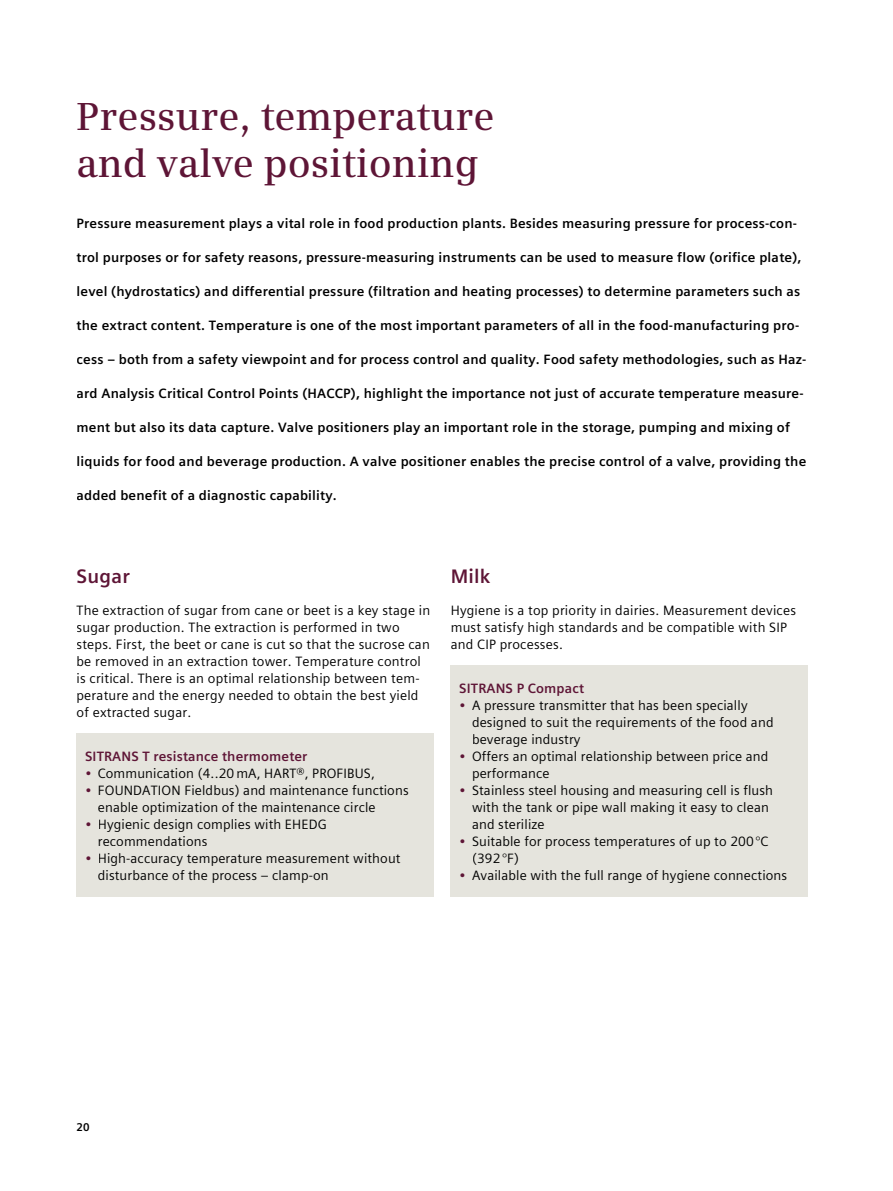
<style>
.page{position:relative;width:893px;height:1191px;background:#fff}
.page>*{position:absolute;margin:0;border:0;box-sizing:border-box;transform-origin:0 0}
.t1{font:600 39px/46.8px "Siemens Serif";color:#5e1536}
.t2{font:700 19.5px "Siemens Sans Global";letter-spacing:.01em;color:#5e1536}
.t3{font:13.5px/17px "Siemens Sans Global";letter-spacing:.01em;color:#000}
.t4{font:700 13.5px "Siemens Sans Global";letter-spacing:.015em;color:#000}
.t5{font:700 13.5px "Siemens Sans Global";letter-spacing:.01em;color:#5e1536}
.t6{font:700 11.25px "Siemens Sans Global";color:#000}
.s1{color:#5e1536}
</style>
<div class="page">
<div style="left:77px;top:733px;width:357px;height:163px;background:#e5e4dd"></div>
<div style="left:451px;top:665px;width:357px;height:231px;background:#e5e4dd"></div>
<h1 class="t1" style="left:77px;top:93px;width:420px">Pressure, temperature and valve positioning</h1>
<p class="t4" style="left:77px;top:212px;width:722px">Pressure measurement plays a vital role in food production plants. Besides measuring pressure for process-con-</p>
<p class="t4" style="left:77px;top:246px;width:726px">trol purposes or for safety reasons, pressure-measuring instruments can be used to measure flow (orifice plate),</p>
<p class="t4" style="left:77px;top:280px;width:725px">level (hydrostatics) and differential pressure (filtration and heating processes) to determine parameters such as</p>
<p class="t4" style="left:77px;top:314px;width:724px">the extract content. Temperature is one of the most important parameters of all in the food-manufacturing pro-</p>
<p class="t4" style="left:77px;top:349px;width:731px">cess – both from a safety viewpoint and for process control and quality. Food safety methodologies, such as Haz-</p>
<p class="t4" style="left:77px;top:383px;width:729px">ard Analysis Critical Control Points (HACCP), highlight the importance not just of accurate temperature measure-</p>
<p class="t4" style="left:77px;top:417px;width:715px">ment but also its data capture. Valve positioners play an important role in the storage, pumping and mixing of</p>
<p class="t4" style="left:77px;top:451px;width:731px">liquids for food and beverage production. A valve positioner enables the precise control of a valve, providing the</p>
<p class="t4" style="left:77px;top:485px;width:262px">added benefit of a diagnostic capability.</p>
<h2 class="t2" style="left:77px;top:561px;width:55px">Sugar</h2>
<p class="t3" style="left:77px;top:601px;width:355px">The extraction of sugar from cane or beet is a key stage in sugar production. The extraction is performed in two steps. First, the beet or cane is cut so that the sucrose can be removed in an extraction tower. Temperature control is critical. There is an optimal relationship between tem&shy;perature and the energy needed to obtain the best yield of extracted sugar.</p>
<p class="t5" style="left:85px;top:745px;width:224px">SITRANS T resistance thermometer</p>
<p class="t3" style="left:85px;top:764px;width:291px"><span class="s1">•</span> Communication (4..20 mA, HART®, PROFIBUS,</p>
<p class="t3" style="left:98px;top:781px;width:312px;text-indent:-13px"><span class="s1">•</span> FOUNDATION Fieldbus) and maintenance functions enable optimization of the maintenance circle</p>
<p class="t3" style="left:98px;top:815px;width:230px;text-indent:-13px"><span class="s1">•</span> Hygienic design complies with EHEDG recommendations</p>
<p class="t3" style="left:98px;top:849px;width:304px;text-indent:-13px"><span class="s1">•</span> High-accuracy temperature measurement without disturbance of the process – clamp-on</p>
<h2 class="t2" style="left:451px;top:561px;width:41px">Milk</h2>
<p class="t3" style="left:451px;top:601px;width:347px">Hygiene is a top priority in dairies. Measurement devices must satisfy high standards and be compatible with SIP and CIP processes.</p>
<p class="t5" style="left:459px;top:677px;width:126px">SITRANS P Compact</p>
<p class="t3" style="left:472px;top:696px;width:303px;text-indent:-13px"><span class="s1">•</span> A pressure transmitter that has been specially designed to suit the requirements of the food and beverage industry</p>
<p class="t3" style="left:472px;top:747px;width:298px;text-indent:-13px"><span class="s1">•</span> Offers an optimal relationship between price and performance</p>
<p class="t3" style="left:472px;top:781px;width:303px;text-indent:-13px"><span class="s1">•</span> Stainless steel housing and measuring cell is flush with the tank or pipe wall making it easy to clean and sterilize</p>
<p class="t3" style="left:472px;top:832px;width:298px;text-indent:-13px"><span class="s1">•</span> Suitable for process temperatures of up to 200 °C (392 °F)</p>
<p class="t3" style="left:459px;top:866px;width:329px"><span class="s1">•</span> Available with the full range of hygiene connections</p>
<p class="t6" style="left:77px;top:1118px;width:15px">20</p>
</div>
